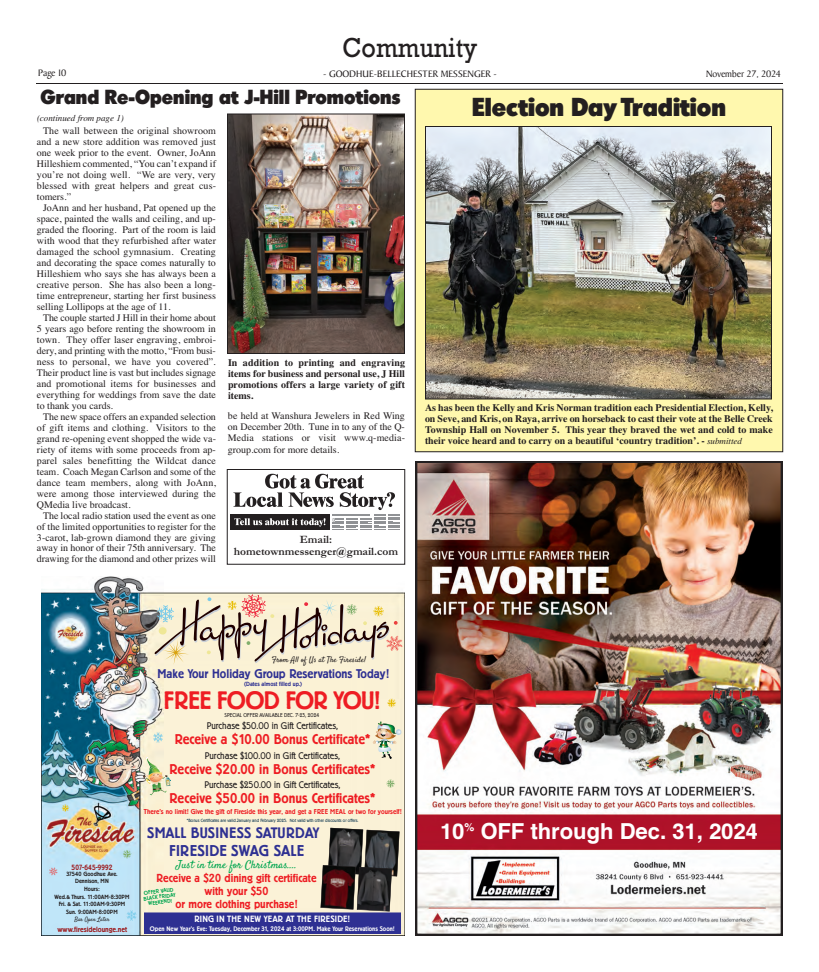
<style>
.page{position:relative;width:819px;height:972px;background:#fff}
.page>*{position:absolute;margin:0;border:0;box-sizing:border-box;transform-origin:0 0}
.t1{font:28px "Rockwell";color:#231f20;scale:.9 1}
.t2{font:25px "Admisi Display S Si";color:#231f20}
.t3{font:25px "Berliner Grotesk Medium+PEOSJF";letter-spacing:-.04em;color:#ee1d23}
.t4{font:22px "Helvetica Bold+T42+HTRAQY";color:#fff}
.t5{font:19.6px "Admisi Display S Si";color:#231f20}
.t6{font:15.5px "Berliner Grotesk Medium+PEOSJF";color:#2e3092}
.t7{font:15px "Berliner Grotesk Medium+PEOSJF";letter-spacing:.005em;color:#2e3092}
.t8{font:14px "Berliner Grotesk Medium+PEOSJF";color:#ee1d23}
.t9{font:12.5px "Berliner Grotesk Medium+PEOSJF";color:#2e3092}
.t10{font:11.5px/13px "Berliner Grotesk Medium+PEOSJF";color:#ee1d23;text-align:center}
.t11{font:700 11.4px/12px "Garamond";color:#231f20;text-align:center}
.t12{font:11px "Satisfy Regular+T42+DIJNGF";color:#00a54f}
.t13{font:10px/11px "Times";color:#231f20;text-align:justify}
.t14{font:700 10px/11px "Times";color:#231f20;text-align:justify}
.t15{font:10px "Baker Signet";color:#231f20}
.t16{font:9.5px "Berliner Grotesk Light+XZYGEH";color:#231f20}
.t17{font:9px "Berliner Grotesk Medium+PEOSJF";letter-spacing:.02em;color:#fff}
.t18{font:italic 9px "Times";color:#231f20}
.t19{font:8px "Satisfy Regular+T42+DIJNGF";color:#231f20}
.t20{font:7.5px "Berliner Grotesk Medium+PEOSJF";color:#9c1b1f}
.t21{font:7.5px "Berliner Grotesk Medium+PEOSJF";letter-spacing:.02em;color:#9c1b1f;scale:.93 1}
.t22{font:7px "Berliner Grotesk Medium+PEOSJF";color:#ee1d23}
.t23{font:6.5px "Berliner Grotesk Medium+PEOSJF";color:#fff}
.t24{font:6px/7.5px "Berliner Grotesk Medium+PEOSJF";color:#231f20;text-align:center}
.t25{font:6px "Berliner Grotesk Medium+PEOSJF";color:#2e3092}
.t26{font:6px "Satisfy Regular+T42+DIJNGF";color:#231f20}
.t27{font:5.5px "Berliner Grotesk Light+XZYGEH";letter-spacing:.02em;color:#231f20}
.t28{font:5.5px/5.5px "Berliner Grotesk Medium+PEOSJF";color:#00a54f;text-align:center}
.t29{font:4.5px "Berliner Grotesk Light+XZYGEH";color:#002c49}
.s1{font-weight:400;font-style:italic;font-size:9px}
</style>
<div class="page">
<div style="left:415px;top:89px;width:368px;height:363px;background:#fff8ae"></div>
<div style="left:415px;top:89px;width:368px;height:363px;border:1px solid #231f20"></div>
<hr style="left:36px;top:83px;width:747px;height:1px;background:#231f20">
<div style="left:230px;top:514px;width:100px;height:16px;background:#231f20"></div>
<svg style="left:233px;top:474px;width:167px;height:56px"></svg>
<div style="left:227px;top:469px;width:178px;height:95px;border:1px solid #231f20"></div>
<img style="left:41px;top:576px;width:364px;height:360px">
<svg style="left:155px;top:594px;width:247px;height:71px"></svg>
<svg style="left:62px;top:804px;width:7px;height:8px"></svg>
<svg style="left:125px;top:909px;width:13px;height:12px"></svg>
<svg style="left:49px;top:868px;width:9px;height:7px"></svg>
<svg style="left:123px;top:850px;width:8px;height:8px"></svg>
<svg style="left:143px;top:757px;width:28px;height:38px"></svg>
<svg style="left:387px;top:699px;width:9px;height:8px"></svg>
<svg style="left:373px;top:721px;width:29px;height:38px"></svg>
<svg style="left:321px;top:828px;width:79px;height:84px"></svg>
<svg style="left:152px;top:731px;width:12px;height:12px"></svg>
<div style="left:144px;top:913px;width:257px;height:20px;background:#2e3092"></div>
<svg style="left:386px;top:779px;width:9px;height:9px"></svg>
<img style="left:415px;top:461px;width:368px;height:475px">
<img style="left:427px;top:128px;width:343px;height:270px">
<div style="left:425px;top:126px;width:347px;height:274px;border:1px solid #231f20"></div>
<img style="left:229px;top:116px;width:174px;height:236px">
<div style="left:227px;top:114px;width:178px;height:240px;border:1px solid #231f20"></div>
<h1 class="t1" style="left:343px;top:31px;width:151px">Community</h1>
<p class="t15" style="left:38px;top:69px;width:30px">Page 10</p>
<p class="t15" style="left:323px;top:70px;width:175px">- GOODHUE-BELLECHESTER MESSENGER -</p>
<p class="t15" style="left:706px;top:70px;width:76px">November 27, 2024</p>
<h3 class="t5" style="left:41px;top:90px;width:361px">Grand Re-Opening at J-Hill Promotions</h3>
<p class="t13" style="left:37px;top:125px;width:181px;text-indent:6px">The wall between the original showroom and a new store addition was removed just one week prior to the event. Owner, JoAnn Hilleshiem commented, “You can’t expand if you’re not doing well. “We are very, very blessed with great helpers and great cus&shy;tomers.”</p>
<p class="t13" style="left:37px;top:202px;width:181px;text-indent:6px">JoAnn and her husband, Pat opened up the space, painted the walls and ceiling, and up&shy;graded the flooring. Part of the room is laid with wood that they refurbished after water damaged the school gymnasium. Creating and decorating the space comes naturally to Hilleshiem who says she has always been a creative person. She has also been a long&shy;time entrepreneur, starting her first business selling Lollipops at the age of 11.</p>
<p class="t13" style="left:37px;top:312px;width:181px;text-indent:6px">The couple started J Hill in their home about 5 years ago before renting the showroom in town. They offer laser engraving, embroi&shy;dery, and printing with the motto, “From busi&shy;ness to personal, we have you covered”.<br>Their product line is vast but includes signage and promotional items for businesses and everything for weddings from save the date to thank you cards.</p>
<p class="t13" style="left:37px;top:411px;width:181px;text-indent:6px">The new space offers an expanded selection of gift items and clothing. Visitors to the grand re-opening event shopped the wide va&shy;riety of items with some proceeds from ap&shy;parel sales benefitting the Wildcat dance team. Coach Megan Carlson and some of the dance team members, along with JoAnn, were among those interviewed during the QMedia live broadcast.</p>
<p class="t13" style="left:37px;top:510px;width:181px;text-indent:6px">The local radio station used the event as one of the limited opportunities to register for the 3-carot, lab-grown diamond they are giving away in honor of their 75th anniversary. The drawing for the diamond and other prizes will</p>
<p class="t18" style="left:37px;top:113px;width:88px">(continued from page 1)</p>
<p class="t14" style="left:228px;top:357px;width:179px">In addition to printing and engraving items for business and personal use, J Hill promotions offers a large variety of gift items.</p>
<p class="t13" style="left:228px;top:411px;width:179px">be held at Wanshura Jewelers in Red Wing on December 20th. Tune in to any of the Q-Media stations or visit www.q-media&shy;group.com for more details.</p>
<p class="t11" style="left:234px;top:533px;width:166px">Email: hometownmessenger@gmail.com</p>
<h2 class="t2" style="left:472px;top:98px;width:255px">Election Day Tradition</h2>
<p class="t14" style="left:425px;top:402px;width:349px">As has been the Kelly and Kris Norman tradition each Presidential Election, Kelly, on Seve, and Kris, on Raya, arrive on horseback to cast their vote at the Belle Creek Township Hall on November 5. This year they braved the wet and cold to make their voice heard and to carry on a beautiful ‘country tradition’. - <span class="s1">submitted</span></p>
<p class="t21" style="left:72px;top:864px;width:45px">507-645-9992</p>
<p class="t24" style="left:66px;top:871px;width:53px;line-height:6.5px">37540 Goodhue Ave.<br>Dennison, MN</p>
<p class="t24" style="left:55px;top:886px;width:76px">Hours:<br>Wed.&amp; Thurs. 11:00AM-8:30PM<br>Fri. &amp; Sat. 11:00AM-9:30PM<br>Sun. 9:00AM-8:00PM</p>
<p class="t26" style="left:74px;top:916px;width:37px">Bar Open Later</p>
<p class="t20" style="left:57px;top:927px;width:71px">www.firesidelounge.net</p>
<p class="t19" style="left:272px;top:654px;width:96px">From All of Us at The Fireside!</p>
<p class="t9" style="left:157px;top:669px;width:233px">Make Your Holiday Group Reservations Today!</p>
<p class="t25" style="left:244px;top:682px;width:60px">(Dates almost filled up.)</p>
<p class="t27" style="left:225px;top:714px;width:96px">SPECIAL OFFER AVAILABLE DEC. 7-23, 2024</p>
<h2 class="t3" style="left:164px;top:692px;width:218px">FREE FOOD FOR YOU!</h2>
<p class="t16" style="left:207px;top:723px;width:133px">Purchase $50.00 in Gift Certificates,</p>
<h3 class="t8" style="left:175px;top:734px;width:197px">Receive a $10.00 Bonus Certificate*</h3>
<p class="t16" style="left:205px;top:752px;width:137px">Purchase $100.00 in Gift Certificates,</p>
<h3 class="t8" style="left:170px;top:764px;width:207px">Receive $20.00 in Bonus Certificates*</h3>
<p class="t16" style="left:204px;top:782px;width:138px">Purchase $250.00 in Gift Certificates,</p>
<h3 class="t8" style="left:170px;top:793px;width:207px">Receive $50.00 in Bonus Certificates*</h3>
<p class="t22" style="left:144px;top:809px;width:259px">There’s no limit! Give the gift of Fireside this year, and get a FREE MEAL or two for yourself!</p>
<p class="t29" style="left:187px;top:818px;width:173px">*Bonus Certificates are valid January and February 2025. Not valid with other discounts or offers.</p>
<h3 class="t7" style="left:147px;top:828px;width:174px">SMALL BUSINESS SATURDAY</h3>
<h3 class="t6" style="left:169px;top:845px;width:137px">FIRESIDE SWAG SALE</h3>
<p class="t12" style="left:176px;top:858px;width:122px">Just in time for Christmas....</p>
<p class="t10" style="left:157px;top:873px;width:161px">Receive a $20 dining gift certificate with your $50<br>or more clothing purchase!</p>
<p class="t28" style="left:143px;top:891px;width:34px;rotate:-7deg">OFFER VALID<br>BLACK FRIDAY<br>WEEKEND!</p>
<p class="t17" style="left:195px;top:916px;width:157px">RING IN THE NEW YEAR AT THE FIRESIDE!</p>
<p class="t23" style="left:150px;top:926px;width:246px">Open New Year’s Eve: Tuesday, December 31, 2024 at 3:00PM. Make Your Reservations Soon!</p>
<h3 class="t4" style="left:440px;top:813px;width:319px">10 <sup>%</sup> OFF through Dec. 31, 2024</h3>
</div>
